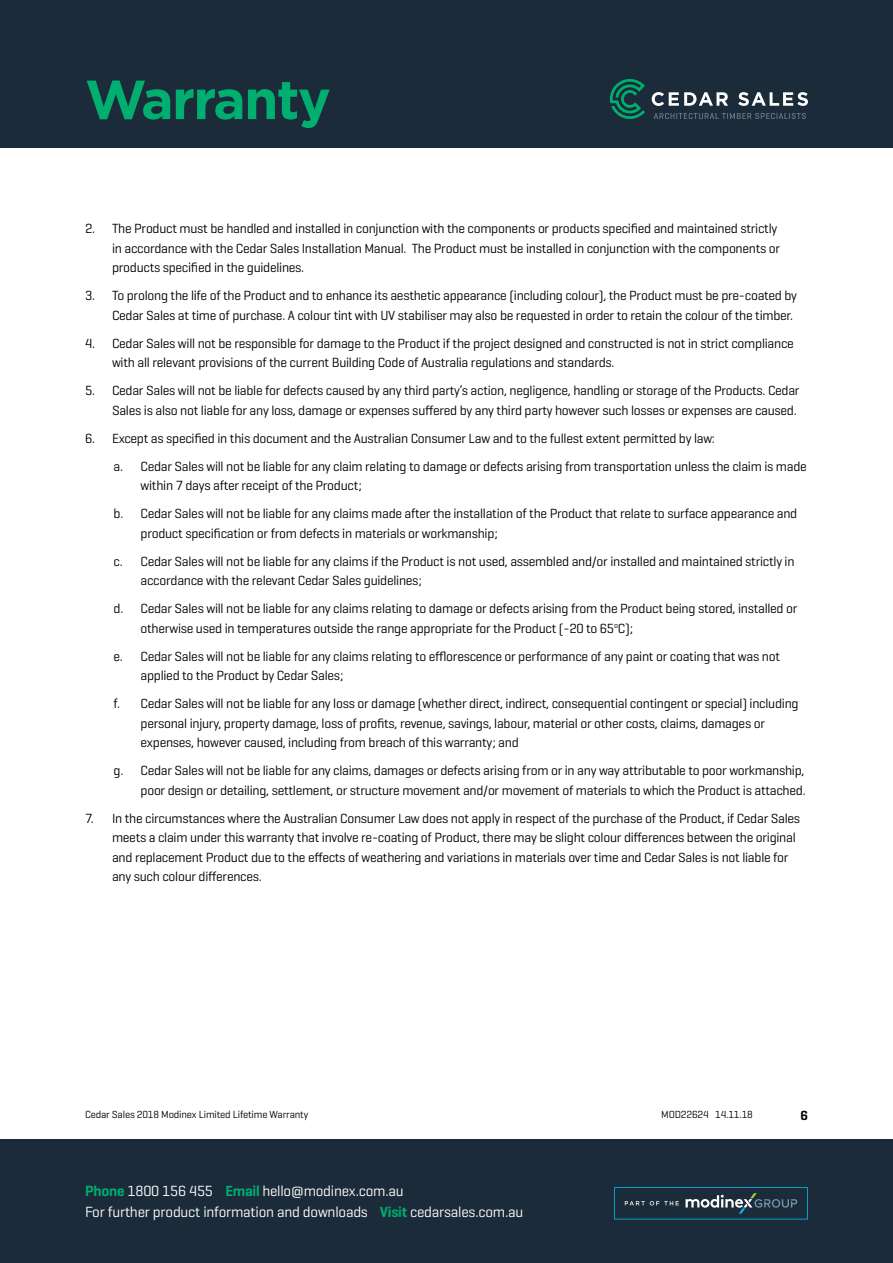
<style>
.page{position:relative;width:893px;height:1263px;background:#fff}
.page>*{position:absolute;margin:0;border:0;box-sizing:border-box;transform-origin:0 0}
.t1{font:700 54.9px "Gotham";letter-spacing:-.03em;color:#00ae6f}
.t2{font:15px/21px "Geogrotesque";letter-spacing:-.015em;color:#fff}
.t3{font:13.5px/19.5px "Geogrotesque";letter-spacing:-.02em;color:#000}
.t4{font:600 13.5px "Geogrotesque";color:#000}
.t5{font:10.5px "Geogrotesque";letter-spacing:-.015em;color:#000}
.s1{font-weight:600;color:#00ae6f}
</style>
<div class="page">
<div style="left:0;top:1140px;width:893px;height:123px;background:#1c2b39"></div>
<div style="left:0;top:0;width:893px;height:148px;background:#1c2b39"></div>
<svg style="left:614px;top:1187px;width:194px;height:32px"></svg>
<svg style="left:610px;top:79px;width:35px;height:40px"></svg>
<svg style="left:652px;top:92px;width:76px;height:14px"></svg>
<svg style="left:738px;top:92px;width:70px;height:14px"></svg>
<svg style="left:654px;top:113px;width:152px;height:6px"></svg>
<h1 class="t1" style="left:85px;top:63px;width:247px">Warranty</h1>
<p class="t3" style="left:112px;top:219px;width:670px;text-indent:-27px">2. The Product must be handled and installed in conjunction with the components or products specified and maintained strictly in accordance with the Cedar Sales Installation Manual. The Product must be installed in conjunction with the components or products specified in the guidelines.</p>
<p class="t3" style="left:85px;top:286px;width:713px;text-align:right">3. To prolong the life of the Product and to enhance its aesthetic appearance (including colour), the Product must be pre-coated by<br>Cedar Sales at time of purchase. A colour tint with UV stabiliser may also be requested in order to retain the colour of the timber.</p>
<p class="t3" style="left:112px;top:333px;width:683px;text-indent:-27px">4. Cedar Sales will not be responsible for damage to the Product if the project designed and constructed is not in strict compliance with all relevant provisions of the current Building Code of Australia regulations and standards.</p>
<p class="t3" style="left:85px;top:381px;width:716px;text-align:right">5. Cedar Sales will not be liable for defects caused by any third party’s action, negligence, handling or storage of the Products. Cedar<br>Sales is also not liable for any loss, damage or expenses suffered by any third party however such losses or expenses are caused.</p>
<p class="t3" style="left:114px;top:424px;width:695px;line-height:28px;text-indent:-28px">6. Except as specified in this document and the Australian Consumer Law and to the fullest extent permitted by law:<br>a. Cedar Sales will not be liable for any claim relating to damage or defects arising from transportation unless the claim is made</p>
<p class="t3" style="left:114px;top:471px;width:685px;line-height:28px;text-indent:27px">within 7 days after receipt of the Product;<br>b. Cedar Sales will not be liable for any claims made after the installation of the Product that relate to surface appearance and</p>
<p class="t3" style="left:114px;top:519px;width:682px;line-height:28px;text-indent:27px">product specification or from defects in materials or workmanship;<br>c. Cedar Sales will not be liable for any claims if the Product is not used, assembled and/or installed and maintained strictly in</p>
<p class="t3" style="left:114px;top:566px;width:685px;line-height:28px;text-indent:27px">accordance with the relevant Cedar Sales guidelines;<br>d. Cedar Sales will not be liable for any claims relating to damage or defects arising from the Product being stored, installed or</p>
<p class="t3" style="left:114px;top:614px;width:668px;line-height:28px;text-indent:27px">otherwise used in temperatures outside the range appropriate for the Product (-20 to 65<sup>o</sup>C);<br>e. Cedar Sales will not be liable for any claims relating to efflorescence or performance of any paint or coating that was not</p>
<p class="t3" style="left:114px;top:661px;width:687px;line-height:28px;text-indent:27px">applied to the Product by Cedar Sales;<br>f. Cedar Sales will not be liable for any loss or damage (whether direct, indirect, consequential contingent or special) including</p>
<p class="t3" style="left:141px;top:713px;width:626px">personal injury, property damage, loss of profits, revenue, savings, labour, material or other costs, claims, damages or expenses, however caused, including from breach of this warranty; and</p>
<p class="t3" style="left:114px;top:761px;width:694px;text-align:right">g. Cedar Sales will not be liable for any claims, damages or defects arising from or in any way attributable to poor workmanship, poor design or detailing, settlement, or structure movement and/or movement of materials to which the Product is attached.</p>
<p class="t3" style="left:112px;top:808px;width:690px;text-indent:-27px">7. In the circumstances where the Australian Consumer Law does not apply in respect of the purchase of the Product, if Cedar Sales meets a claim under this warranty that involve re-coating of Product, there may be slight colour differences between the original and replacement Product due to the effects of weathering and variations in materials over time and Cedar Sales is not liable for any such colour differences.</p>
<p class="t5" style="left:85px;top:1108px;width:225px">Cedar Sales 2018 Modinex Limited Lifetime Warranty</p>
<p class="t5" style="left:661px;top:1108px;width:93px">MOD22624 14.11.18</p>
<p class="t2" style="left:85px;top:1180px;width:440px"><span class="s1">Phone</span> 1800 156 455 <span class="s1">Email</span> hello@modinex.com.au<br>For further product information and downloads <span class="s1">Visit</span> cedarsales.com.au</p>
<p class="t4" style="left:800px;top:1107px;width:9px">6</p>
</div>
